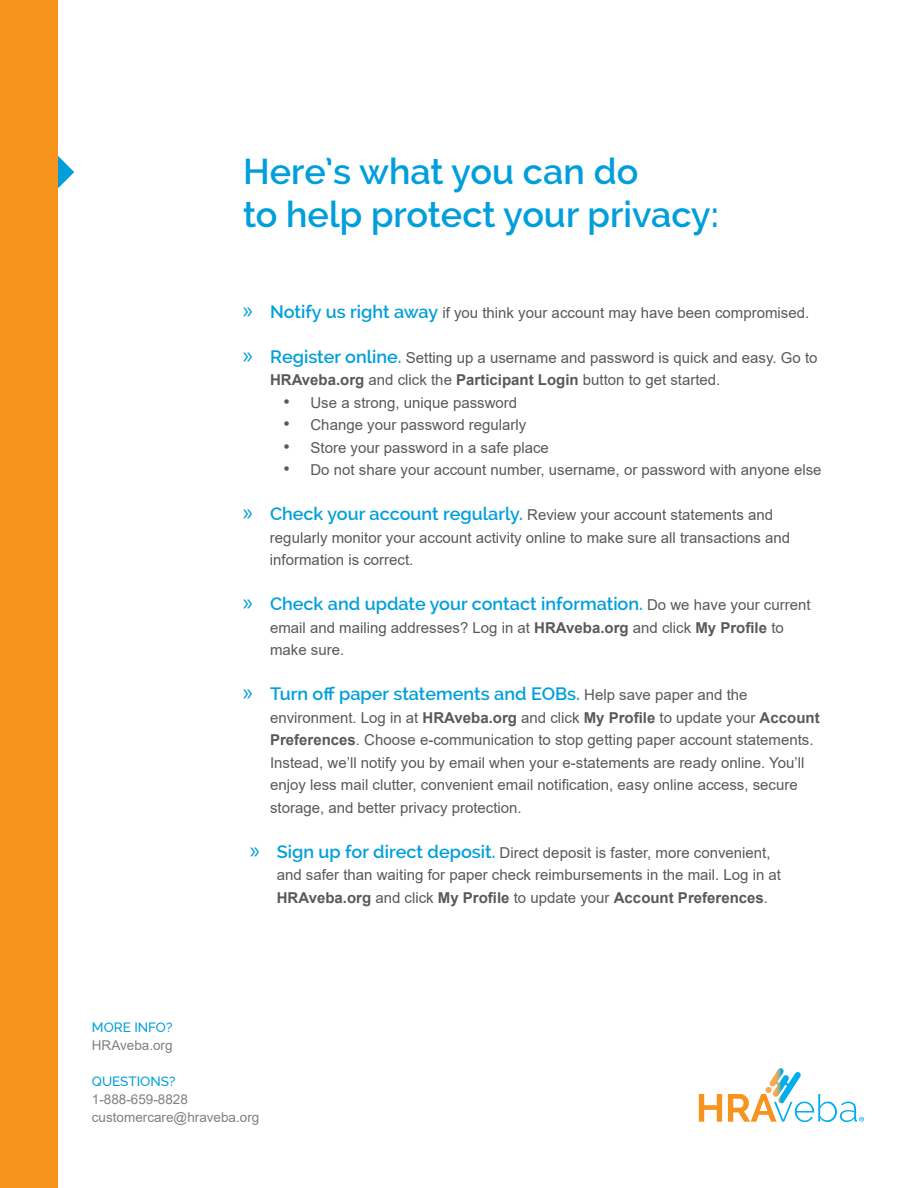
<style>
.page{position:relative;width:918px;height:1188px;background:#fff}
.page>*{position:absolute;margin:0;border:0;box-sizing:border-box;transform-origin:0 0}
.t1{font:600 36px/43.2px "Raleway";color:#009fdb}
.t2{font:600 18px "Raleway";color:#009fdb}
.t3{font:15px/22.5px "Arial";color:#58595b}
.t4{font:13.5px/18px "Arial";color:#7c8182}
.t5{font:500 13.5px "Raleway";color:#009fdb}
.s1{font-family:"Myriad Pro";font-size:24px;color:#009fdb}
.s2{font-family:"Raleway";font-weight:600;font-size:18px;color:#009fdb}
.s3{font-weight:700}
.s4{font-size:18px}
.s5{font-family:"Myriad Pro";font-weight:400;font-size:24px}
.s6{font-family:"Arial";font-weight:400;font-size:15px;color:#58595b}
</style>
<div class="page">
<svg style="left:699px;top:1094px;width:23px;height:28px"></svg>
<svg style="left:728px;top:1068px;width:136px;height:54px"></svg>
<svg style="left:57px;top:135px;width:17px;height:74px"></svg>
<div style="left:0;top:0;width:57px;height:1188px;background:#f7941e"></div>
<h1 class="t1" style="left:243px;top:149px;width:477px">Here’s what you can do<br>to help protect your privacy:</h1>
<p class="t3" style="left:243px;top:301px;width:568px"><span class="s1">»</span> <span class="s2">Notify us right away</span> if you think your account may have been compromised.</p>
<p class="t3" style="left:270px;top:346px;width:549px;text-indent:-27px"><span class="s1">»</span> <span class="s2">Register online.</span> Setting up a username and password is quick and easy. Go to<br><span class="s3">HRAveba.org</span> and click the <span class="s3">Participant Login</span> button to get started.</p>
<p class="t3" style="left:284px;top:391px;width:235px"><span class="s4">•</span> Use a strong, unique password</p>
<p class="t3" style="left:284px;top:414px;width:244px"><span class="s4">•</span> Change your password regularly</p>
<p class="t3" style="left:284px;top:436px;width:267px"><span class="s4">•</span> Store your password in a safe place</p>
<p class="t3" style="left:284px;top:459px;width:540px"><span class="s4">•</span> Do not share your account number, username, or password with anyone else</p>
<p class="t3" style="left:270px;top:504px;width:522px;text-indent:-27px"><span class="s1">»</span> <span class="s2">Check your account regularly.</span> Review your account statements and regularly monitor your account activity online to make sure all transactions and information is correct.</p>
<p class="t2" style="left:243px;top:594px;width:569px"><span class="s5">»</span> Check and update your contact information. <span class="s6">Do we have your current</span></p>
<p class="t3" style="left:270px;top:616px;width:515px">email and mailing addresses? Log in at <span class="s3">HRAveba.org</span> and click <span class="s3">My Profile</span> to make sure.</p>
<p class="t2" style="left:243px;top:684px;width:506px"><span class="s5">»</span> Turn off paper statements and EOBs. <span class="s6">Help save paper and the</span></p>
<p class="t3" style="left:270px;top:706px;width:551px">environment. Log in at <span class="s3">HRAveba.org</span> and click <span class="s3">My Profile</span> to update your <span class="s3">Account Preferences</span>. Choose e-communication to stop getting paper account statements.<br>Instead, we’ll notify you by email when your e-statements are ready online. You’ll enjoy less mail clutter, convenient email notification, easy online access, secure storage, and better privacy protection.</p>
<p class="t3" style="left:277px;top:841px;width:506px;text-indent:-27px"><span class="s1">»</span> <span class="s2">Sign up for direct deposit.</span> Direct deposit is faster, more convenient, and safer than waiting for paper check reimbursements in the mail. Log in at<br><span class="s3">HRAveba.org</span> and click <span class="s3">My Profile</span> to update your <span class="s3">Account Preferences</span>.</p>
<p class="t5" style="left:92px;top:1020px;width:82px">MORE INFO?</p>
<p class="t4" style="left:92px;top:1037px;width:82px">HRAveba.org</p>
<p class="t5" style="left:92px;top:1074px;width:85px">QUESTIONS?</p>
<p class="t4" style="left:92px;top:1091px;width:169px">1-888-659-8828 customercare@hraveba.org</p>
</div>
